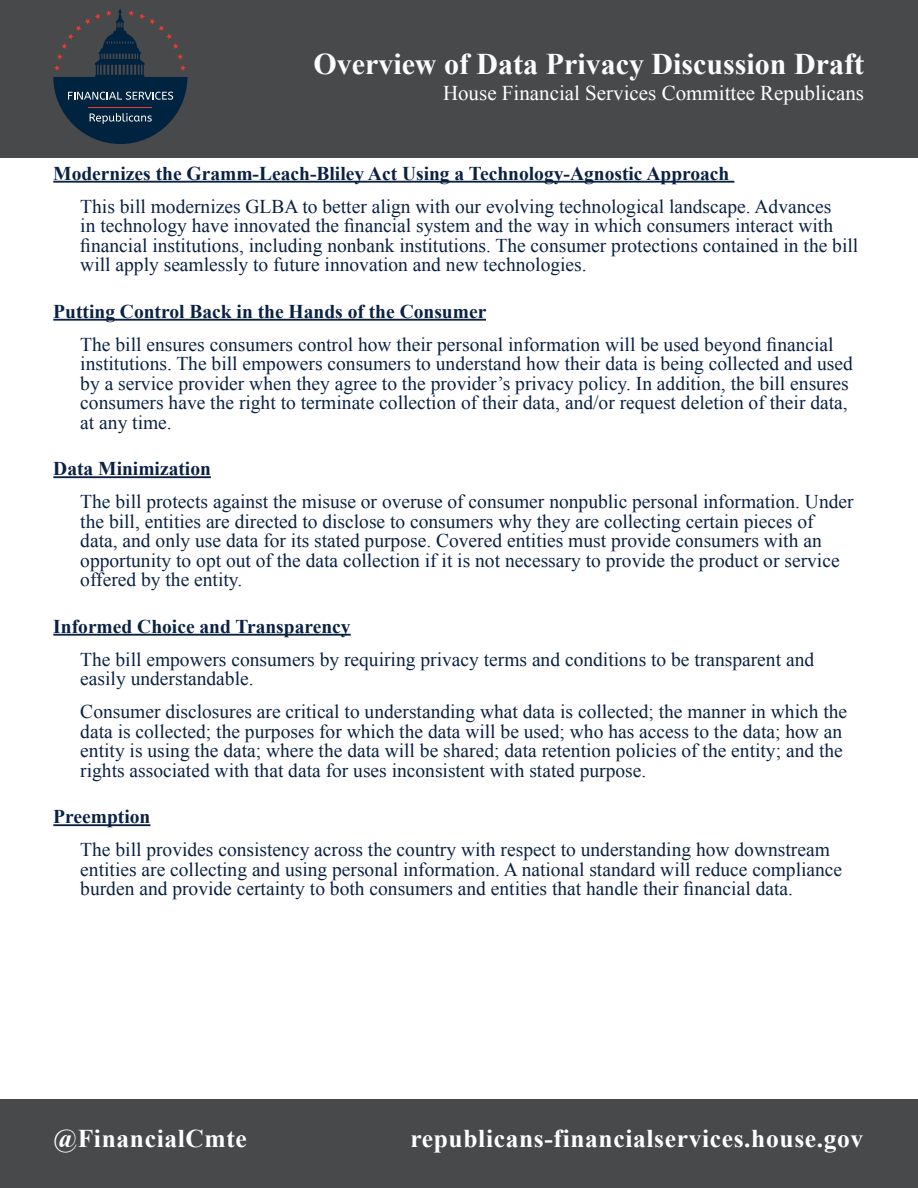
<style>
.page{position:relative;width:918px;height:1188px;background:#fff}
.page>*{position:absolute;margin:0;border:0;box-sizing:border-box;transform-origin:0 0}
.t1{font:700 30px "Times New Roman";color:#fcfcfc}
.t2{font:700 25.5px "Times New Roman";letter-spacing:.025em;color:#fff}
.t3{font:21px "Times New Roman";color:#fff}
.t4{font:19.5px/19.5px "Times New Roman";color:#0a2142}
.t5{font:700 19.5px "Times New Roman";color:#0a2142}
</style>
<div class="page">
<div style="left:0;top:0;width:918px;height:158px;background:#47494b"></div>
<div style="left:0;top:1100px;width:918px;height:88px;background:#47494b"></div>
<svg style="left:53px;top:9px;width:134px;height:135px"></svg>
<hr style="left:53px;top:181px;width:681px;height:2px;background:#0a2142">
<hr style="left:53px;top:319px;width:433px;height:2px;background:#0a2142">
<hr style="left:53px;top:476px;width:158px;height:2px;background:#0a2142">
<hr style="left:53px;top:634px;width:298px;height:2px;background:#0a2142">
<hr style="left:53px;top:824px;width:97px;height:2px;background:#0a2142">
<p class="t1" style="left:313px;top:44px;width:552px">Overview of Data Privacy Discussion Draft</p>
<p class="t3" style="left:443px;top:79px;width:423px">House Financial Services Committee Republicans</p>
<p class="t5" style="left:53px;top:160px;width:678px">Modernizes the Gramm-Leach-Bliley Act Using a Technology-Agnostic Approach</p>
<p class="t4" style="left:80px;top:196px;width:779px">This bill modernizes GLBA to better align with our evolving technological landscape. Advances<br>in technology have innovated the financial system and the way in which consumers interact with financial institutions, including nonbank institutions. The consumer protections contained in the bill will apply seamlessly to future innovation and new technologies.</p>
<p class="t5" style="left:53px;top:298px;width:434px">Putting Control Back in the Hands of the Consumer</p>
<p class="t4" style="left:80px;top:334px;width:774px">The bill ensures consumers control how their personal information will be used beyond financial institutions. The bill empowers consumers to understand how their data is being collected and used by a service provider when they agree to the provider’s privacy policy. In addition, the bill ensures consumers have the right to terminate collection of their data, and/or request deletion of their data, at any time.</p>
<p class="t5" style="left:53px;top:455px;width:159px">Data Minimization</p>
<p class="t4" style="left:80px;top:492px;width:775px">The bill protects against the misuse or overuse of consumer nonpublic personal information. Under the bill, entities are directed to disclose to consumers why they are collecting certain pieces of data, and only use data for its stated purpose. Covered entities must provide consumers with an opportunity to opt out of the data collection if it is not necessary to provide the product or service offered by the entity.</p>
<p class="t5" style="left:53px;top:613px;width:299px">Informed Choice and Transparency</p>
<p class="t4" style="left:80px;top:649px;width:735px">The bill empowers consumers by requiring privacy terms and conditions to be transparent and easily understandable.</p>
<p class="t4" style="left:80px;top:702px;width:768px">Consumer disclosures are critical to understanding what data is collected; the manner in which the data is collected; the purposes for which the data will be used; who has access to the data; how an entity is using the data; where the data will be shared; data retention policies of the entity; and the rights associated with that data for uses inconsistent with stated purpose.</p>
<p class="t5" style="left:53px;top:803px;width:99px">Preemption</p>
<p class="t4" style="left:80px;top:840px;width:763px">The bill provides consistency across the country with respect to understanding how downstream entities are collecting and using personal information. A national standard will reduce compliance burden and provide certainty to both consumers and entities that handle their financial data.</p>
<p class="t2" style="left:53px;top:1120px;width:195px">@FinancialCmte</p>
<p class="t2" style="left:410px;top:1120px;width:455px">republicans-financialservices.house.gov</p>
</div>
